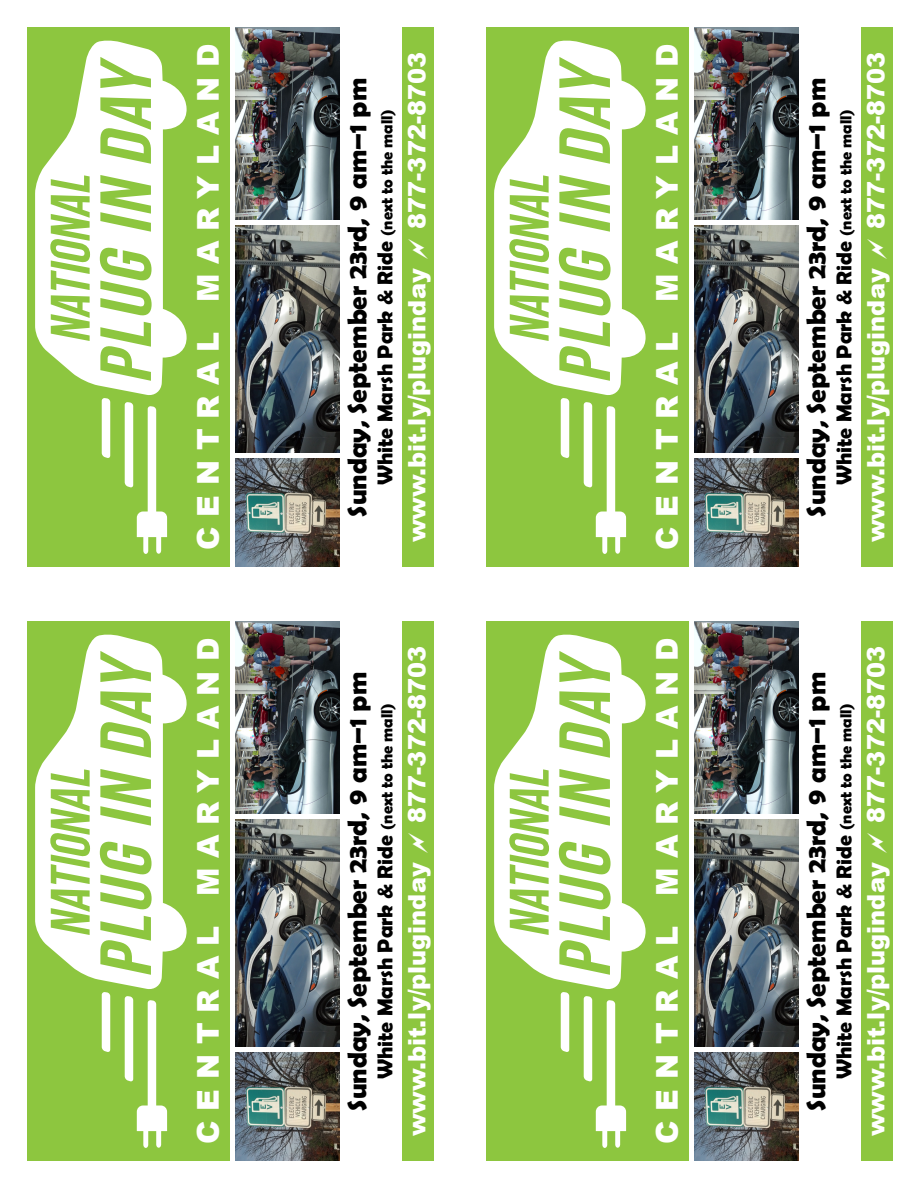
<style>
.page{position:relative;width:918px;height:1188px;background:#fff}
.page>*{position:absolute;margin:0;border:0;box-sizing:border-box;transform-origin:0 0}
.t1{font:900 30px "Arial";letter-spacing:.33em;color:#fff}
.t2{font:700 27px "Berlin Sans FB Demi";color:#000}
.t3{font:900 24px "Arial";color:#fff}
.t4{font:700 21.6px "Berlin Sans FB Demi";color:#000}
.s1{font-size:16.2px}
</style>
<div class="page">
<img style="left:236px;top:226px;width:104px;height:227px">
<img style="left:236px;top:459px;width:104px;height:108px">
<img style="left:236px;top:28px;width:104px;height:192px">
<div style="left:27px;top:27px;width:203px;height:540px;background:#8dc63f"></div>
<svg style="left:35px;top:41px;width:152px;height:354px"></svg>
<svg style="left:102px;top:398px;width:8px;height:60px"></svg>
<svg style="left:125px;top:402px;width:42px;height:152px"></svg>
<div style="left:402px;top:27px;width:32px;height:540px;background:#8dc63f"></div>
<img style="left:695px;top:226px;width:104px;height:227px">
<img style="left:695px;top:459px;width:104px;height:108px">
<img style="left:695px;top:28px;width:104px;height:192px">
<div style="left:486px;top:27px;width:202px;height:540px;background:#8dc63f"></div>
<svg style="left:494px;top:41px;width:152px;height:354px"></svg>
<svg style="left:561px;top:398px;width:8px;height:60px"></svg>
<svg style="left:584px;top:402px;width:42px;height:152px"></svg>
<div style="left:861px;top:27px;width:31px;height:540px;background:#8dc63f"></div>
<img style="left:236px;top:820px;width:104px;height:227px">
<img style="left:236px;top:1053px;width:104px;height:108px">
<img style="left:236px;top:622px;width:104px;height:192px">
<div style="left:27px;top:621px;width:203px;height:540px;background:#8dc63f"></div>
<svg style="left:35px;top:635px;width:152px;height:354px"></svg>
<svg style="left:102px;top:992px;width:8px;height:60px"></svg>
<svg style="left:125px;top:996px;width:42px;height:152px"></svg>
<div style="left:402px;top:621px;width:32px;height:540px;background:#8dc63f"></div>
<img style="left:695px;top:820px;width:104px;height:227px">
<img style="left:695px;top:1053px;width:104px;height:108px">
<img style="left:695px;top:622px;width:104px;height:192px">
<div style="left:486px;top:621px;width:202px;height:540px;background:#8dc63f"></div>
<svg style="left:494px;top:635px;width:152px;height:354px"></svg>
<svg style="left:561px;top:992px;width:8px;height:60px"></svg>
<svg style="left:584px;top:996px;width:42px;height:152px"></svg>
<div style="left:861px;top:621px;width:31px;height:540px;background:#8dc63f"></div>
<h1 class="t1" style="left:186px;top:550px;width:508px;rotate:-90deg">CENTRAL MARYLAND</h1>
<h1 class="t1" style="left:186px;top:1144px;width:508px;rotate:-90deg">CENTRAL MARYLAND</h1>
<p class="t2" style="left:342px;top:517px;width:440px;rotate:-90deg">Sunday, September 23rd, 9 am–1 pm</p>
<p class="t4" style="left:373px;top:485px;width:378px;rotate:-90deg">White Marsh Park &amp; Ride <span class="s1">(next to the mall)</span></p>
<p class="t3" style="left:399px;top:229px;width:178px;rotate:-90deg">877-372-8703</p>
<p class="t3" style="left:399px;top:542px;width:275px;rotate:-90deg">www.bit.ly/pluginday</p>
<p class="t2" style="left:342px;top:1111px;width:440px;rotate:-90deg">Sunday, September 23rd, 9 am–1 pm</p>
<p class="t4" style="left:373px;top:1079px;width:378px;rotate:-90deg">White Marsh Park &amp; Ride <span class="s1">(next to the mall)</span></p>
<p class="t3" style="left:399px;top:823px;width:178px;rotate:-90deg">877-372-8703</p>
<p class="t3" style="left:399px;top:1136px;width:275px;rotate:-90deg">www.bit.ly/pluginday</p>
<h1 class="t1" style="left:645px;top:550px;width:508px;rotate:-90deg">CENTRAL MARYLAND</h1>
<h1 class="t1" style="left:645px;top:1144px;width:508px;rotate:-90deg">CENTRAL MARYLAND</h1>
<p class="t2" style="left:801px;top:517px;width:440px;rotate:-90deg">Sunday, September 23rd, 9 am–1 pm</p>
<p class="t4" style="left:832px;top:485px;width:378px;rotate:-90deg">White Marsh Park &amp; Ride <span class="s1">(next to the mall)</span></p>
<p class="t3" style="left:858px;top:229px;width:178px;rotate:-90deg">877-372-8703</p>
<p class="t3" style="left:858px;top:542px;width:275px;rotate:-90deg">www.bit.ly/pluginday</p>
<p class="t2" style="left:801px;top:1111px;width:440px;rotate:-90deg">Sunday, September 23rd, 9 am–1 pm</p>
<p class="t4" style="left:832px;top:1079px;width:378px;rotate:-90deg">White Marsh Park &amp; Ride <span class="s1">(next to the mall)</span></p>
<p class="t3" style="left:858px;top:823px;width:178px;rotate:-90deg">877-372-8703</p>
<p class="t3" style="left:858px;top:1136px;width:275px;rotate:-90deg">www.bit.ly/pluginday</p>
</div>
